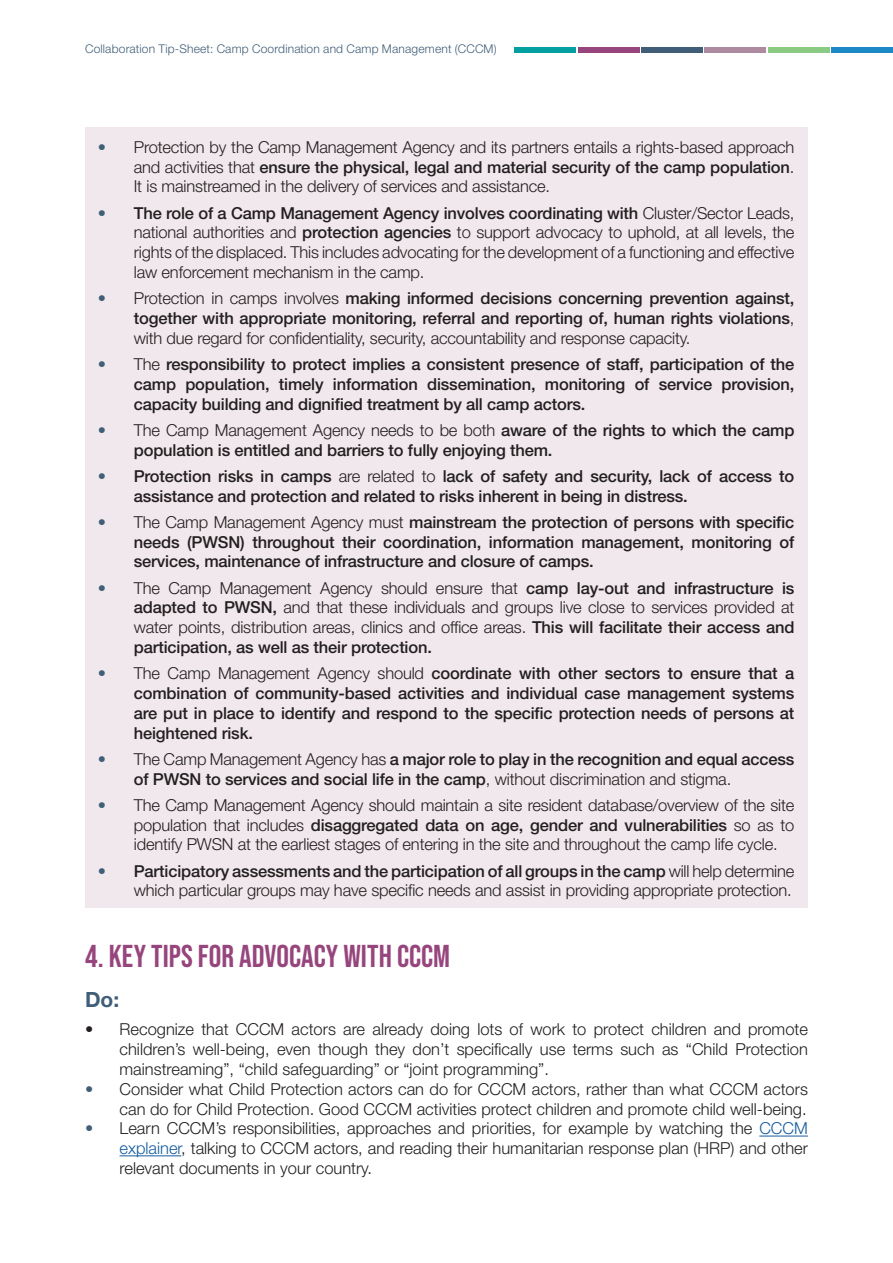
<style>
.page{position:relative;width:893px;height:1263px;background:#fff}
.page>*{position:absolute;margin:0;border:0;box-sizing:border-box;transform-origin:0 0}
.Title_2{font:31.5px "Bebas Neue";color:#97467d}
.heading_2{font:700 21px "Helvetica Neue LT Std";color:#415e78}
.t1{font:300 16.5px/19.8px "Helvetica Neue LT Std";letter-spacing:-.01em;color:#231f20;text-align:justify}
.t2{font:500 16.5px/19.8px "Helvetica Neue LT Std";letter-spacing:-.01em;color:#231f20;text-align:justify}
.t3{font:300 12px "Helvetica Neue LT Std";letter-spacing:.015em;color:#415e78}
.s1{color:#415e78}
.s2{font-weight:500}
.s3{font-weight:300;color:#415e78}
.s4{font-weight:300}
.s5{color:#175d9e}
</style>
<div class="page">
<div style="left:514px;top:47px;width:62px;height:5px;background:#039fa1"></div>
<div style="left:578px;top:47px;width:61px;height:5px;background:#97467d"></div>
<div style="left:641px;top:47px;width:62px;height:5px;background:#415e78"></div>
<div style="left:705px;top:47px;width:61px;height:5px;background:#ae8aa0"></div>
<div style="left:768px;top:47px;width:62px;height:5px;background:#8aca83"></div>
<div style="left:831px;top:47px;width:62px;height:5px;background:#1d88c6"></div>
<div style="left:85px;top:128px;width:722px;height:780px;background:#f0e8ec"></div>
<hr style="left:759px;top:1135px;width:49px;height:1px;background:#175d9e">
<hr style="left:120px;top:1155px;width:61px;height:1px;background:#175d9e">
<p class="t3" style="left:85px;top:42px;width:413px">Collaboration Tip-Sheet: Camp Coordination and Camp Management (CCCM)</p>
<p class="t1" style="left:134px;top:137px;width:662px;text-indent:-36px"><span class="s1">•</span> Protection by the Camp Management Agency and its partners entails a rights-based approach and activities that <span class="s2">ensure the physical, legal and material security of the camp population</span>.<br>It is mainstreamed in the delivery of services and assistance.</p>
<p class="t1" style="left:134px;top:203px;width:662px;text-indent:-36px"><span class="s1">•</span> <span class="s2">The role of a Camp Management Agency involves coordinating with</span> Cluster/Sector Leads, national authorities and <span class="s2">protection agencies</span> to support advocacy to uphold, at all levels, the rights of the displaced. This includes advocating for the development of a functioning and effective law enforcement mechanism in the camp.</p>
<p class="t2" style="left:134px;top:288px;width:662px;text-indent:-36px"><span class="s3">•</span> <span class="s4">Protection in camps involves</span> making informed decisions concerning prevention against, together with appropriate monitoring, referral and reporting of, human rights violations<span class="s4">, with due regard for confidentiality, security, accountability and response capacity.</span></p>
<p class="t2" style="left:134px;top:354px;width:662px;text-indent:-36px"><span class="s3">•</span> <span class="s4">The</span> responsibility to protect implies a consistent presence of staff, participation of the camp population, timely information dissemination, monitoring of service provision, capacity building and dignified treatment by all camp actors.</p>
<p class="t2" style="left:134px;top:420px;width:662px;text-indent:-36px"><span class="s3">•</span> <span class="s4">The Camp Management Agency needs to be both</span> aware of the rights to which the camp population is entitled and barriers to fully enjoying them.</p>
<p class="t2" style="left:134px;top:466px;width:662px;text-indent:-36px"><span class="s3">•</span> Protection risks in camps <span class="s4">are related to</span> lack of safety and security, lack of access to assistance and protection and related to risks inherent in being in distress.</p>
<p class="t2" style="left:134px;top:512px;width:662px;text-indent:-36px"><span class="s3">•</span> <span class="s4">The Camp Management Agency must</span> mainstream the protection of persons with specific needs (PWSN) throughout their coordination, information management, monitoring of services, maintenance of infrastructure and closure of camps.</p>
<p class="t1" style="left:134px;top:577px;width:662px;text-indent:-36px"><span class="s1">•</span> The Camp Management Agency should ensure that <span class="s2">camp lay-out and infrastructure is adapted to PWSN,</span> and that these individuals and groups live close to services provided at water points, distribution areas, clinics and office areas. <span class="s2">This will facilitate their access and participation, as well as their protection.</span></p>
<p class="t2" style="left:134px;top:663px;width:662px;text-indent:-36px"><span class="s3">•</span> <span class="s4">The Camp Management Agency should</span> coordinate with other sectors to ensure that a combination of community-based activities and individual case management systems are put in place to identify and respond to the specific protection needs of persons at heightened risk.</p>
<p class="t2" style="left:134px;top:749px;width:662px;text-indent:-36px"><span class="s3">•</span> <span class="s4">The Camp Management Agency has</span> a major role to play in the recognition and equal access of PWSN to services and social life in the camp<span class="s4">, without discrimination and stigma.</span></p>
<p class="t1" style="left:134px;top:795px;width:662px;text-indent:-36px"><span class="s1">•</span> The Camp Management Agency should maintain a site resident database/overview of the site population that includes <span class="s2">disaggregated data on age, gender and vulnerabilities</span> so as to identify PWSN at the earliest stages of entering in the site and throughout the camp life cycle.</p>
<p class="t1" style="left:98px;top:860px;width:698px;text-align:right"><span class="s1">•</span> <span class="s2">Participatory assessments and the participation of all groups in the camp</span> will help determine which particular groups may have specific needs and assist in providing appropriate protection.</p>
<p class="Title_2" style="left:85px;top:938px;width:367px">4. KEY TIPS FOR ADVOCACY WITH CCCM</p>
<p class="heading_2" style="left:85px;top:986px;width:36px">Do:</p>
<p class="t1" style="left:120px;top:1019px;width:690px;text-indent:-34px">• Recognize that CCCM actors are already doing lots of work to protect children and promote children’s well-being, even though they don’t specifically use terms such as “Child Protection mainstreaming”, “child safeguarding” or “joint programming”.</p>
<p class="t1" style="left:85px;top:1079px;width:724px;text-align:right"><span class="s1">•</span> Consider what Child Protection actors can do for CCCM actors, rather than what CCCM actors can do for Child Protection. Good CCCM activities protect children and promote child well-being.</p>
<p class="t1" style="left:120px;top:1118px;width:690px;text-indent:-34px"><span class="s1">•</span> Learn CCCM’s responsibilities, approaches and priorities, for example by watching the <span class="s5">CCCM explainer</span>, talking to CCCM actors, and reading their humanitarian response plan (HRP) and other relevant documents in your country.</p>
</div>
